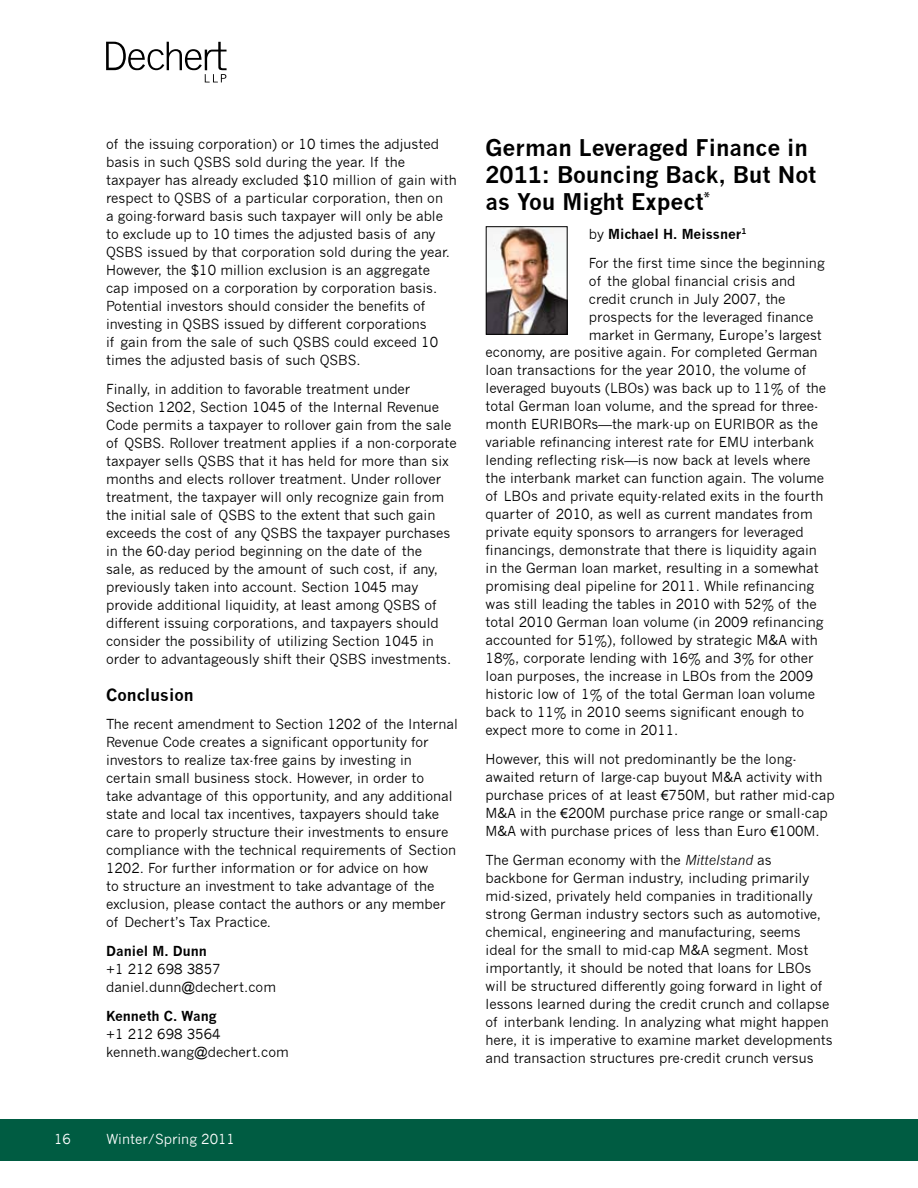
<style>
.page{position:relative;width:918px;height:1188px;background:#fff}
.page>*{position:absolute;margin:0;border:0;box-sizing:border-box;transform-origin:0 0}
.t1{font:51px "D Three LLP";color:#000}
.t2{font:700 22.5px/27px "News Gothic";color:#000}
.t3{font:700 16.5px "News Gothic";color:#000}
.t4{font:13.5px/18px "News Gothic";color:#000}
.t5{font:700 13.5px "News Gothic";color:#000}
.t6{font:13.5px "News Gothic";color:#fff}
.s1{font-weight:700}
.s2{font-family:"Arial"}
.s3{font-style:italic}
</style>
<div class="page">
<div style="left:0;top:1119px;width:918px;height:41px;background:#005c42"></div>
<img style="left:488px;top:228px;width:77px;height:104px">
<div style="left:486px;top:226px;width:81px;height:108px;border:1px solid #000"></div>
<h1 class="t1" style="left:106px;top:35px;width:128px">D</h1>
<p class="t4" style="left:106px;top:135px;width:352px">of the issuing corporation) or 10 times the adjusted basis in such QSBS sold during the year. If the taxpayer has already excluded $10 million of gain with respect to QSBS of a particular corporation, then on<br>a going-forward basis such taxpayer will only be able to exclude up to 10 times the adjusted basis of any QSBS issued by that corporation sold during the year.<br>However, the $10 million exclusion is an aggregate<br>cap imposed on a corporation by corporation basis.<br>Potential investors should consider the benefits of investing in QSBS issued by different corporations<br>if gain from the sale of such QSBS could exceed 10 times the adjusted basis of such QSBS.</p>
<p class="t4" style="left:106px;top:380px;width:352px">Finally, in addition to favorable treatment under Section 1202, Section 1045 of the Internal Revenue Code permits a taxpayer to rollover gain from the sale of QSBS. Rollover treatment applies if a non-corporate taxpayer sells QSBS that it has held for more than six months and elects rollover treatment. Under rollover treatment, the taxpayer will only recognize gain from the initial sale of QSBS to the extent that such gain exceeds the cost of any QSBS the taxpayer purchases in the 60-day period beginning on the date of the<br>sale, as reduced by the amount of such cost, if any, previously taken into account. Section 1045 may provide additional liquidity, at least among QSBS of different issuing corporations, and taxpayers should consider the possibility of utilizing Section 1045 in order to advantageously shift their QSBS investments.</p>
<p class="t3" style="left:106px;top:684px;width:89px">Conclusion</p>
<p class="t4" style="left:106px;top:715px;width:353px">The recent amendment to Section 1202 of the Internal Revenue Code creates a significant opportunity for investors to realize tax-free gains by investing in certain small business stock. However, in order to<br>take advantage of this opportunity, and any additional state and local tax incentives, taxpayers should take care to properly structure their investments to ensure compliance with the technical requirements of Section 1202. For further information or for advice on how<br>to structure an investment to take advantage of the exclusion, please contact the authors or any member of Dechert’s Tax Practice.</p>
<p class="t5" style="left:106px;top:943px;width:102px">Daniel M. Dunn</p>
<p class="t4" style="left:106px;top:960px;width:171px">+1 212 698 3857 daniel.dunn@dechert.com</p>
<p class="t5" style="left:106px;top:1008px;width:112px">Kenneth C. Wang</p>
<p class="t4" style="left:106px;top:1025px;width:184px">+1 212 698 3564 kenneth.wang@dechert.com</p>
<p class="t6" style="left:54px;top:1132px;width:18px">16</p>
<p class="t6" style="left:107px;top:1132px;width:130px">Winter/Spring 2011</p>
<h2 class="t2" style="left:486px;top:134px;width:332px">German Leveraged Finance in<br>2011: Bouncing Back, But Not as You Might Expect<sup>*</sup></h2>
<p class="t4" style="left:589px;top:219px;width:237px;line-height:28.8px">by <span class="s1">Michael H. Meissner</span><sup>1<br></sup>For the first time since the beginning</p>
<p class="t4" style="left:589px;top:272px;width:208px">of the global financial crisis and</p>
<p class="t4" style="left:589px;top:290px;width:198px">credit crunch in July 2007, the</p>
<p class="t4" style="left:589px;top:308px;width:226px">prospects for the leveraged finance</p>
<p class="t4" style="left:589px;top:326px;width:234px">market in Germany, Europe’s largest</p>
<p class="t4" style="left:486px;top:344px;width:334px">economy, are positive again. For completed German</p>
<p class="t4" style="left:486px;top:362px;width:322px">loan transactions for the year 2010, the volume of</p>
<p class="t4" style="left:486px;top:380px;width:342px">leveraged buyouts (LBOs) was back up to 11% of the</p>
<p class="t4" style="left:486px;top:398px;width:334px">total German loan volume, and the spread for three-</p>
<p class="t4" style="left:486px;top:416px;width:334px">month EURIBORs—the mark-up on EURIBOR as the</p>
<p class="t4" style="left:486px;top:434px;width:330px">variable refinancing interest rate for EMU interbank</p>
<p class="t4" style="left:486px;top:452px;width:327px">lending reflecting risk—is now back at levels where</p>
<p class="t4" style="left:486px;top:470px;width:340px">the interbank market can function again. The volume</p>
<p class="t4" style="left:486px;top:488px;width:339px">of LBOs and private equity-related exits in the fourth</p>
<p class="t4" style="left:486px;top:506px;width:329px">quarter of 2010, as well as current mandates from</p>
<p class="t4" style="left:486px;top:524px;width:320px">private equity sponsors to arrangers for leveraged</p>
<p class="t4" style="left:486px;top:542px;width:333px">financings, demonstrate that there is liquidity again</p>
<p class="t4" style="left:486px;top:560px;width:335px">in the German loan market, resulting in a somewhat</p>
<p class="t4" style="left:486px;top:578px;width:330px">promising deal pipeline for 2011. While refinancing</p>
<p class="t4" style="left:486px;top:596px;width:333px">was still leading the tables in 2010 with 52% of the</p>
<p class="t4" style="left:486px;top:614px;width:339px">total 2010 German loan volume (in 2009 refinancing</p>
<p class="t4" style="left:486px;top:632px;width:334px">accounted for 51%), followed by strategic M&amp;A with</p>
<p class="t4" style="left:486px;top:650px;width:330px">18%, corporate lending with 16% and 3% for other</p>
<p class="t4" style="left:486px;top:668px;width:329px">loan purposes, the increase in LBOs from the 2009</p>
<p class="t4" style="left:486px;top:686px;width:331px">historic low of 1% of the total German loan volume</p>
<p class="t4" style="left:486px;top:704px;width:320px">back to 11% in 2010 seems significant enough to</p>
<p class="t4" style="left:486px;top:722px;width:194px">expect more to come in 2011.</p>
<p class="t4" style="left:486px;top:750px;width:351px">However, this will not predominantly be the long&shy;awaited return of large-cap buyout M&amp;A activity with purchase prices of at least <span class="s2">€</span>750M, but rather mid-cap M&amp;A in the <span class="s2">€</span>200M purchase price range or small-cap M&amp;A with purchase prices of less than Euro <span class="s2">€</span>100M.</p>
<p class="t4" style="left:486px;top:851px;width:349px">The German economy with the <span class="s3">Mittelstand</span> as backbone for German industry, including primarily mid-sized, privately held companies in traditionally strong German industry sectors such as automotive, chemical, engineering and manufacturing, seems ideal for the small to mid-cap M&amp;A segment. Most importantly, it should be noted that loans for LBOs will be structured differently going forward in light of lessons learned during the credit crunch and collapse of interbank lending. In analyzing what might happen here, it is imperative to examine market developments and transaction structures pre-credit crunch versus</p>
</div>
